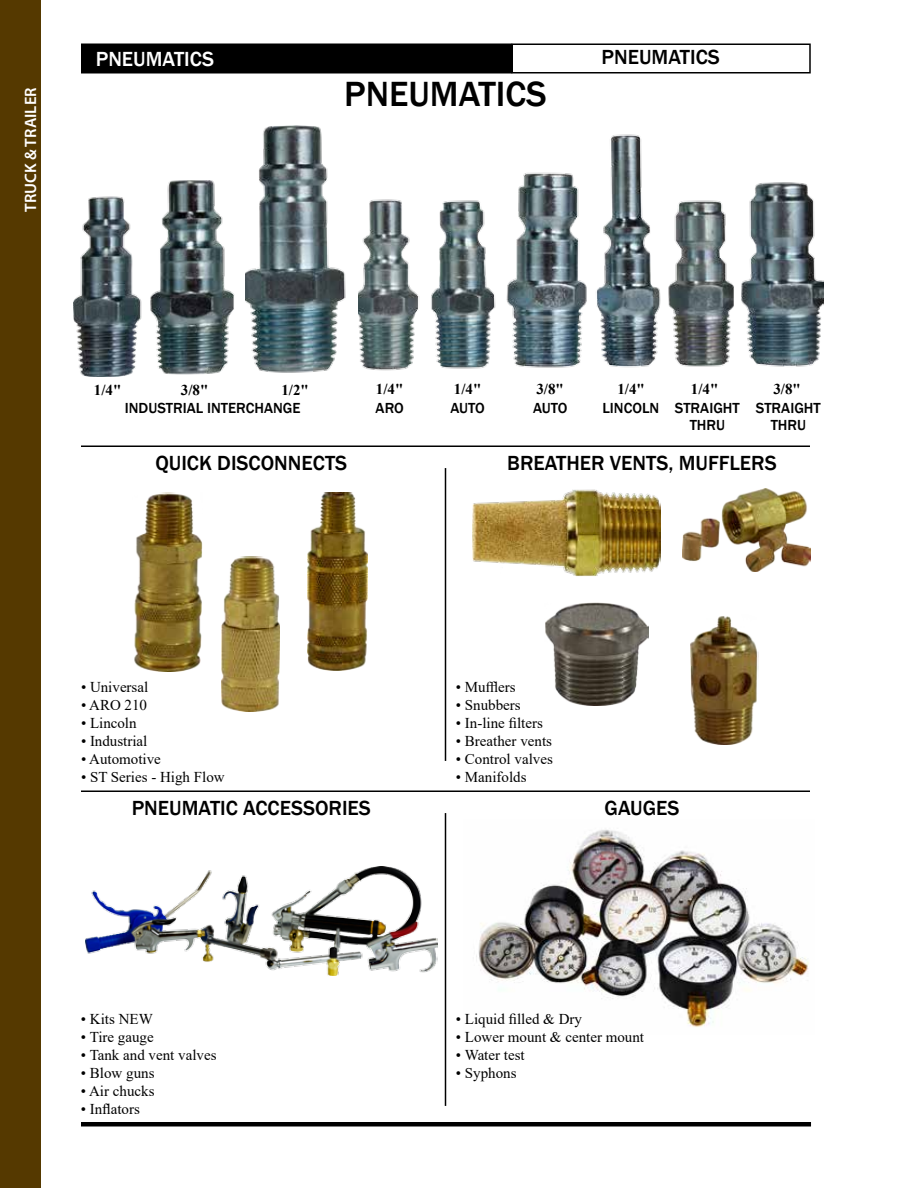
<style>
.page{position:relative;width:918px;height:1188px;background:#fff}
.page>*{position:absolute;margin:0;border:0;box-sizing:border-box;transform-origin:0 0}
.t1{font:500 36px "Franklin Gothic";color:#000}
.t2{font:500 21px "Franklin Gothic";color:#000}
.t3{font:500 21px "Franklin Gothic";color:#fff}
.t4{font:600 16.5px "Myriad Pro";color:#fff}
.t5{font:15px "Times New Roman";color:#000}
.t6{font:500 15px/16.5px "Franklin Gothic";color:#000;text-align:center}
.t7{font:700 15px "Times New Roman";color:#000}
</style>
<div class="page">
<div style="left:82px;top:44px;width:430px;height:29px;background:#000"></div>
<div style="left:81px;top:44px;width:431px;height:30px;border:2px solid #000"></div>
<div style="left:512px;top:44px;width:299px;height:30px;border:2px solid #000"></div>
<hr style="left:81px;top:1122px;width:730px;height:4px;background:#000">
<img style="left:476px;top:829px;width:333px;height:198px">
<hr style="left:81px;top:790px;width:729px;height:2px;background:#000">
<hr style="left:81px;top:446px;width:729px;height:1px;background:#000">
<hr style="left:445px;top:813px;width:1px;height:293px;background:#000">
<hr style="left:445px;top:468px;width:1px;height:293px;background:#000">
<img style="left:134px;top:492px;width:68px;height:180px">
<img style="left:221px;top:557px;width:58px;height:154px">
<img style="left:307px;top:492px;width:61px;height:178px">
<img style="left:472px;top:489px;width:188px;height:87px">
<img style="left:545px;top:602px;width:104px;height:103px">
<img style="left:683px;top:489px;width:128px;height:83px">
<img style="left:690px;top:616px;width:68px;height:128px">
<img style="left:74px;top:196px;width:64px;height:180px">
<img style="left:138px;top:180px;width:96px;height:195px">
<img style="left:246px;top:125px;width:100px;height:248px">
<img style="left:358px;top:199px;width:61px;height:172px">
<img style="left:431px;top:200px;width:62px;height:169px">
<img style="left:493px;top:172px;width:93px;height:196px">
<img style="left:586px;top:134px;width:69px;height:234px">
<img style="left:655px;top:200px;width:79px;height:167px">
<img style="left:741px;top:182px;width:83px;height:185px">
<img style="left:86px;top:866px;width:351px;height:110px">
<div style="left:0;top:0;width:40px;height:1188px;background:#553900"></div>
<p class="t4" style="left:20px;top:212px;width:126px;rotate:-90deg">TRUCK &amp; TRAILER</p>
<h2 class="t3" style="left:96px;top:46px;width:120px">PNEUMATICS</h2>
<h2 class="t2" style="left:602px;top:44px;width:120px">PNEUMATICS</h2>
<h1 class="t1" style="left:344px;top:72px;width:204px">PNEUMATICS</h1>
<p class="t7" style="left:94px;top:379px;width:29px">1/4"</p>
<p class="t7" style="left:181px;top:379px;width:29px">3/8"</p>
<p class="t7" style="left:281px;top:379px;width:29px">1/2"</p>
<p class="t7" style="left:376px;top:379px;width:29px">1/4"</p>
<p class="t7" style="left:454px;top:379px;width:29px">1/4"</p>
<p class="t7" style="left:536px;top:379px;width:29px">3/8"</p>
<p class="t7" style="left:617px;top:379px;width:29px">1/4"</p>
<p class="t7" style="left:691px;top:379px;width:29px">1/4"</p>
<p class="t7" style="left:773px;top:379px;width:29px">3/8"</p>
<p class="t6" style="left:125px;top:400px;width:177px">INDUSTRIAL INTERCHANGE</p>
<p class="t6" style="left:376px;top:400px;width:30px">ARO</p>
<p class="t6" style="left:451px;top:400px;width:36px">AUTO</p>
<p class="t6" style="left:533px;top:400px;width:36px">AUTO</p>
<p class="t6" style="left:602px;top:400px;width:58px">LINCOLN</p>
<p class="t6" style="left:756px;top:400px;width:66px">STRAIGHT</p>
<p class="t6" style="left:675px;top:400px;width:66px">STRAIGHT<br>THRU</p>
<p class="t6" style="left:771px;top:417px;width:37px">THRU</p>
<h2 class="t2" style="left:155px;top:450px;width:193px">QUICK DISCONNECTS</h2>
<h2 class="t2" style="left:507px;top:450px;width:271px">BREATHER VENTS, MUFFLERS</h2>
<p class="t5" style="left:81px;top:676px;width:69px">• Universal</p>
<p class="t5" style="left:81px;top:694px;width:68px">• ARO 210</p>
<p class="t5" style="left:81px;top:712px;width:57px">• Lincoln</p>
<p class="t5" style="left:81px;top:730px;width:68px">• Industrial</p>
<p class="t5" style="left:81px;top:748px;width:81px">• Automotive</p>
<p class="t5" style="left:81px;top:766px;width:145px">• ST Series - High Flow</p>
<h2 class="t2" style="left:132px;top:795px;width:241px">PNEUMATIC ACCESSORIES</h2>
<p class="t5" style="left:81px;top:1008px;width:73px">• Kits NEW</p>
<p class="t5" style="left:81px;top:1026px;width:74px">• Tire gauge</p>
<p class="t5" style="left:81px;top:1044px;width:137px">• Tank and vent valves</p>
<p class="t5" style="left:81px;top:1062px;width:75px">• Blow guns</p>
<p class="t5" style="left:81px;top:1080px;width:75px">• Air chucks</p>
<p class="t5" style="left:81px;top:1098px;width:60px">• Inflators</p>
<p class="t5" style="left:456px;top:676px;width:61px">• Mufflers</p>
<p class="t5" style="left:456px;top:694px;width:66px">• Snubbers</p>
<p class="t5" style="left:456px;top:712px;width:88px">• In-line filters</p>
<p class="t5" style="left:456px;top:730px;width:98px">• Breather vents</p>
<p class="t5" style="left:456px;top:748px;width:98px">• Control valves</p>
<p class="t5" style="left:456px;top:766px;width:72px">• Manifolds</p>
<h2 class="t2" style="left:604px;top:795px;width:77px">GAUGES</h2>
<p class="t5" style="left:456px;top:1008px;width:128px">• Liquid filled &amp; Dry</p>
<p class="t5" style="left:456px;top:1026px;width:190px">• Lower mount &amp; center mount</p>
<p class="t5" style="left:456px;top:1044px;width:70px">• Water test</p>
<p class="t5" style="left:456px;top:1062px;width:62px">• Syphons</p>
</div>
